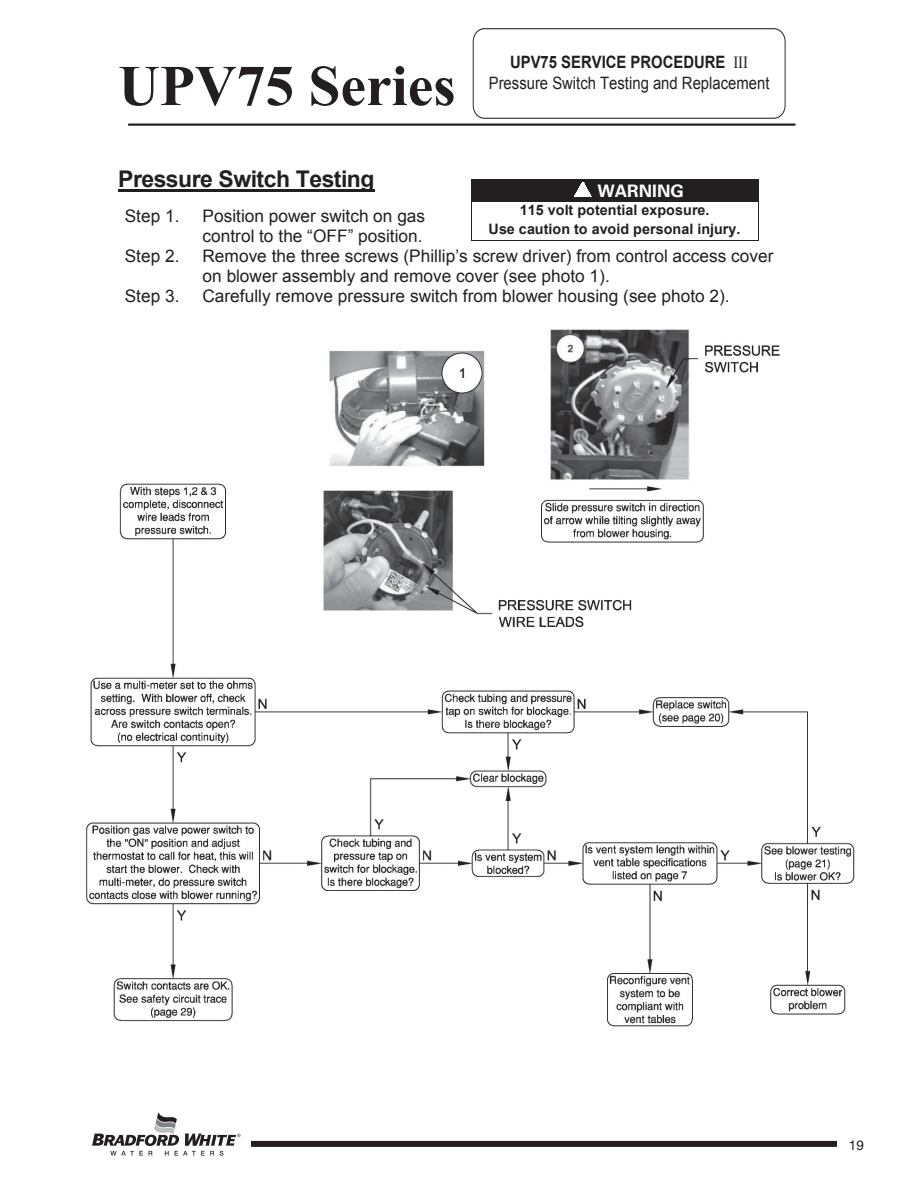
<style>
.page{position:relative;width:918px;height:1188px;background:#fff}
.page>*{position:absolute;margin:0;border:0;box-sizing:border-box;transform-origin:0 0}
.t1{font:700 57.6px "Times New Roman";color:#231f20}
.t2{font:700 22.95px "Arial";letter-spacing:-.02em;color:#231f20}
.t3{font:17.25px/19.8px "Arial";color:#231f20}
.t4{font:700 17.25px "Univers";color:#fff}
.t5{font:17.1px "Arial";color:#231f20;scale:.87 1}
.t6{font:700 17.1px "Arial";color:#231f20;scale:.87 1}
.t7{font:700 14.4px/19.2px "Arial";color:#231f20;text-align:center}
.t8{font:13.5px "Helvetica Neue";color:#231f20}
.s1{font-family:"Times New Roman";font-weight:400}
</style>
<div class="page">
<div style="left:81px;top:1141px;width:783px;height:6px;background:#231f20"></div>
<div style="left:81px;top:1112px;width:170px;height:51px;background:#fff"></div>
<svg style="left:91px;top:1112px;width:149px;height:44px"></svg>
<div style="left:837px;top:1135px;width:27px;height:19px;background:#fff"></div>
<hr style="left:129px;top:123px;width:666px;height:3px;background:#231f20">
<svg style="left:473px;top:28px;width:312px;height:91px"></svg>
<hr style="left:118px;top:189px;width:256px;height:3px;background:#231f20">
<div style="left:472px;top:180px;width:286px;height:21px;background:#231f20"></div>
<svg style="left:575px;top:182px;width:16px;height:16px"></svg>
<hr style="left:471px;top:179px;width:287px;height:1px;background:#231f20">
<svg style="left:471px;top:180px;width:1px;height:21px"></svg>
<svg style="left:758px;top:179px;width:1px;height:22px"></svg>
<hr style="left:471px;top:201px;width:287px;height:1px;background:#231f20">
<hr style="left:471px;top:202px;width:1px;height:39px;background:#231f20">
<hr style="left:471px;top:240px;width:287px;height:1px;background:#231f20">
<hr style="left:758px;top:202px;width:1px;height:39px;background:#231f20">
<img style="left:85px;top:329px;width:770px;height:698px">
<p class="t6" style="left:510px;top:51px;width:275px">UPV75 SERVICE PROCEDURE <span class="s1">III</span></p>
<h1 class="t1" style="left:118px;top:46px;width:339px">UPV75 Series</h1>
<p class="t5" style="left:489px;top:72px;width:324px">Pressure Switch Testing and Replacement</p>
<h2 class="t2" style="left:118px;top:164px;width:258px">Pressure Switch Testing</h2>
<p class="t3" style="left:125px;top:206px;width:56px">Step 1.</p>
<p class="t3" style="left:202px;top:206px;width:224px">Position power switch on gas control to the “OFF” position.</p>
<p class="t3" style="left:125px;top:246px;width:56px">Step 2.</p>
<p class="t3" style="left:203px;top:246px;width:572px">Remove the three screws (Phillip’s screw driver) from control access cover on blower assembly and remove cover (see photo 1).</p>
<p class="t3" style="left:125px;top:286px;width:56px">Step 3.</p>
<p class="t3" style="left:202px;top:286px;width:529px">Carefully remove pressure switch from blower housing (see photo 2).</p>
<p class="t4" style="left:598px;top:180px;width:88px">WARNING</p>
<p class="t7" style="left:489px;top:201px;width:253px">115 volt potential exposure.<br>Use caution to avoid personal injury.</p>
<p class="t8" style="left:849px;top:1137px;width:17px">19</p>
</div>
